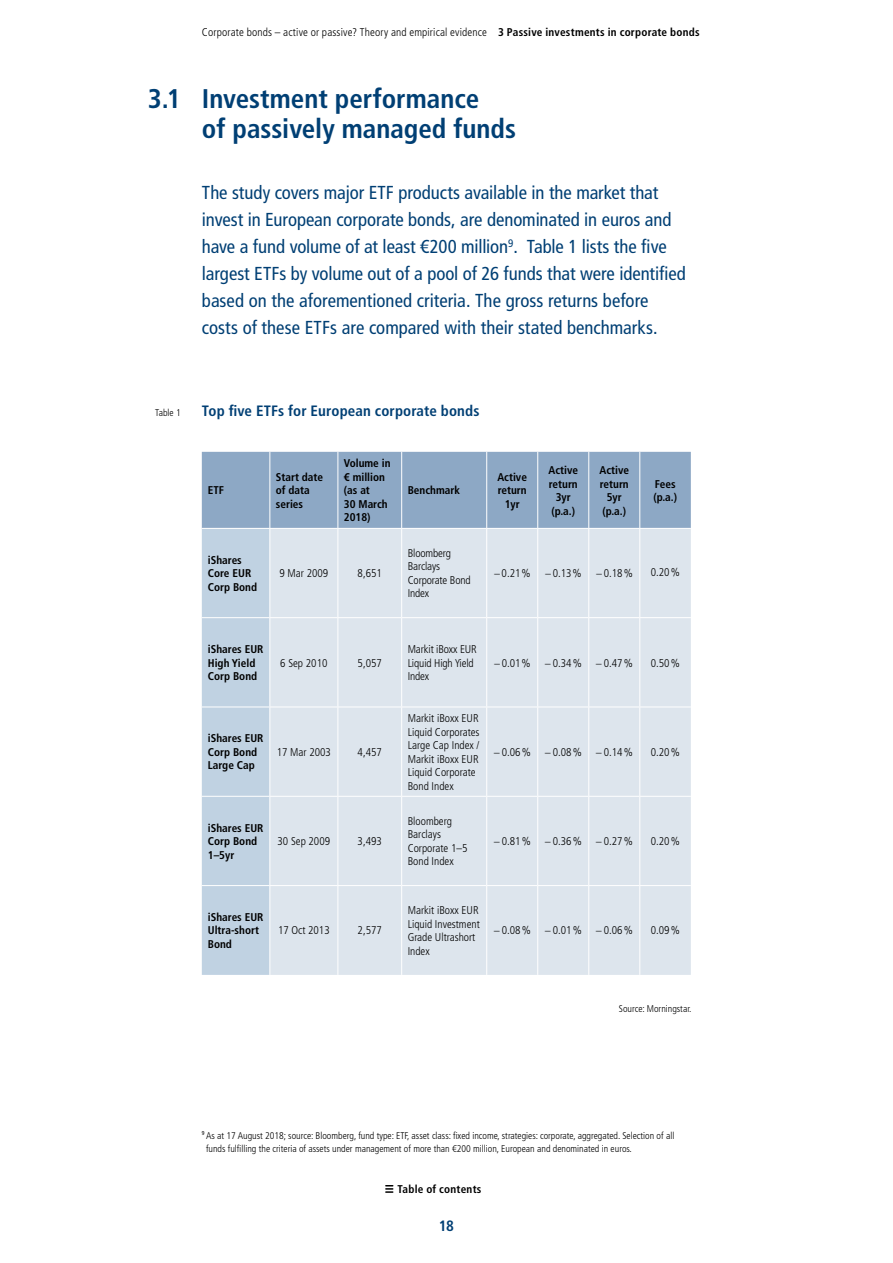
<style>
.page{position:relative;width:893px;height:1263px;background:#fff}
.page>*{position:absolute;margin:0;border:0;box-sizing:border-box;transform-origin:0 0}
.t1{font:700 condensed 27px/29.7px "Frutiger LT Std";color:#003f74}
.t2{font:condensed 18.75px/27.2px "Frutiger LT Std";letter-spacing:-.005em;color:#003f74}
.t3{font:700 condensed 15px "Frutiger LT Std";letter-spacing:.01em;color:#003f74}
.t4{font:300 condensed 11.25px/13.5px "Frutiger LT Std";color:#000}
.t5{font:700 condensed 11.25px/13.5px "Frutiger LT Std";color:#000}
.t6{font:700 condensed 11.25px "Frutiger LT Std";letter-spacing:.02em;color:#000}
.t7{font:300 condensed 9.75px/13.5px "Frutiger LT Std";color:#000}
.s1{font-weight:700}
</style>
<div class="page">
<svg style="left:386px;top:1185px;width:7px;height:8px"></svg>
<svg style="left:202px;top:452px;width:489px;height:523px;background:#cdd9e5"></svg>
<hr style="left:269px;top:452px;width:1px;height:76px;background:#fff">
<hr style="left:338px;top:452px;width:1px;height:76px;background:#fff">
<hr style="left:401px;top:452px;width:1px;height:76px;background:#fff">
<hr style="left:486px;top:452px;width:1px;height:76px;background:#fff">
<hr style="left:537px;top:452px;width:1px;height:76px;background:#fff">
<hr style="left:588px;top:452px;width:1px;height:76px;background:#fff">
<hr style="left:639px;top:452px;width:1px;height:76px;background:#fff">
<hr style="left:202px;top:528px;width:68px;height:1px;background:#fff">
<hr style="left:270px;top:528px;width:68px;height:1px;background:#fff">
<hr style="left:269px;top:529px;width:1px;height:88px;background:#fff">
<hr style="left:338px;top:528px;width:64px;height:1px;background:#fff">
<hr style="left:338px;top:529px;width:1px;height:88px;background:#fff">
<hr style="left:402px;top:528px;width:85px;height:1px;background:#fff">
<hr style="left:401px;top:529px;width:1px;height:88px;background:#fff">
<hr style="left:487px;top:528px;width:51px;height:1px;background:#fff">
<hr style="left:486px;top:529px;width:1px;height:88px;background:#fff">
<hr style="left:538px;top:528px;width:51px;height:1px;background:#fff">
<hr style="left:537px;top:529px;width:1px;height:88px;background:#fff">
<hr style="left:589px;top:528px;width:51px;height:1px;background:#fff">
<hr style="left:588px;top:529px;width:1px;height:88px;background:#fff">
<hr style="left:640px;top:528px;width:51px;height:1px;background:#fff">
<hr style="left:639px;top:529px;width:1px;height:88px;background:#fff">
<hr style="left:202px;top:617px;width:68px;height:1px;background:#fff">
<hr style="left:270px;top:617px;width:68px;height:1px;background:#fff">
<hr style="left:269px;top:618px;width:1px;height:89px;background:#fff">
<hr style="left:338px;top:617px;width:64px;height:1px;background:#fff">
<hr style="left:338px;top:618px;width:1px;height:89px;background:#fff">
<hr style="left:402px;top:617px;width:85px;height:1px;background:#fff">
<hr style="left:401px;top:618px;width:1px;height:89px;background:#fff">
<hr style="left:487px;top:617px;width:51px;height:1px;background:#fff">
<hr style="left:486px;top:618px;width:1px;height:89px;background:#fff">
<hr style="left:538px;top:617px;width:51px;height:1px;background:#fff">
<hr style="left:537px;top:618px;width:1px;height:89px;background:#fff">
<hr style="left:589px;top:617px;width:51px;height:1px;background:#fff">
<hr style="left:588px;top:618px;width:1px;height:89px;background:#fff">
<hr style="left:640px;top:617px;width:51px;height:1px;background:#fff">
<hr style="left:639px;top:618px;width:1px;height:89px;background:#fff">
<hr style="left:202px;top:707px;width:68px;height:1px;background:#fff">
<hr style="left:270px;top:707px;width:68px;height:1px;background:#fff">
<hr style="left:269px;top:707px;width:1px;height:89px;background:#fff">
<hr style="left:338px;top:707px;width:64px;height:1px;background:#fff">
<hr style="left:338px;top:707px;width:1px;height:89px;background:#fff">
<hr style="left:402px;top:707px;width:85px;height:1px;background:#fff">
<hr style="left:401px;top:707px;width:1px;height:89px;background:#fff">
<hr style="left:487px;top:707px;width:51px;height:1px;background:#fff">
<hr style="left:486px;top:707px;width:1px;height:89px;background:#fff">
<hr style="left:538px;top:707px;width:51px;height:1px;background:#fff">
<hr style="left:537px;top:707px;width:1px;height:89px;background:#fff">
<hr style="left:589px;top:707px;width:51px;height:1px;background:#fff">
<hr style="left:588px;top:707px;width:1px;height:89px;background:#fff">
<hr style="left:640px;top:707px;width:51px;height:1px;background:#fff">
<hr style="left:639px;top:707px;width:1px;height:89px;background:#fff">
<hr style="left:202px;top:796px;width:68px;height:1px;background:#fff">
<hr style="left:270px;top:796px;width:68px;height:1px;background:#fff">
<hr style="left:269px;top:797px;width:1px;height:88px;background:#fff">
<hr style="left:338px;top:796px;width:64px;height:1px;background:#fff">
<hr style="left:338px;top:797px;width:1px;height:88px;background:#fff">
<hr style="left:402px;top:796px;width:85px;height:1px;background:#fff">
<hr style="left:401px;top:797px;width:1px;height:88px;background:#fff">
<hr style="left:487px;top:796px;width:51px;height:1px;background:#fff">
<hr style="left:486px;top:797px;width:1px;height:88px;background:#fff">
<hr style="left:538px;top:796px;width:51px;height:1px;background:#fff">
<hr style="left:537px;top:797px;width:1px;height:88px;background:#fff">
<hr style="left:589px;top:796px;width:51px;height:1px;background:#fff">
<hr style="left:588px;top:797px;width:1px;height:88px;background:#fff">
<hr style="left:640px;top:796px;width:51px;height:1px;background:#fff">
<hr style="left:639px;top:797px;width:1px;height:88px;background:#fff">
<hr style="left:202px;top:885px;width:68px;height:1px;background:#fff">
<hr style="left:270px;top:885px;width:68px;height:1px;background:#fff">
<hr style="left:269px;top:886px;width:1px;height:89px;background:#fff">
<hr style="left:338px;top:885px;width:64px;height:1px;background:#fff">
<hr style="left:338px;top:886px;width:1px;height:89px;background:#fff">
<hr style="left:402px;top:885px;width:85px;height:1px;background:#fff">
<hr style="left:401px;top:886px;width:1px;height:89px;background:#fff">
<hr style="left:487px;top:885px;width:51px;height:1px;background:#fff">
<hr style="left:486px;top:886px;width:1px;height:89px;background:#fff">
<hr style="left:538px;top:885px;width:51px;height:1px;background:#fff">
<hr style="left:537px;top:886px;width:1px;height:89px;background:#fff">
<hr style="left:589px;top:885px;width:51px;height:1px;background:#fff">
<hr style="left:588px;top:886px;width:1px;height:89px;background:#fff">
<hr style="left:640px;top:885px;width:51px;height:1px;background:#fff">
<hr style="left:639px;top:886px;width:1px;height:89px;background:#fff">
<p class="t4" style="left:202px;top:26px;width:499px">Corporate bonds – active or passive? Theory and empirical evidence <span class="s1">3 Passive investments in corporate bonds</span></p>
<h1 class="t1" style="left:202px;top:84px;width:316px;text-indent:-54px">3.1 Investment performance<br>of passively managed funds</h1>
<p class="t2" style="left:202px;top:179px;width:485px">The study covers major ETF products available in the market that invest in European corporate bonds, are denominated in euros and have a fund volume of at least €200 million<sup>9</sup>. Table 1 lists the five largest ETFs by volume out of a pool of 26 funds that were identified based on the aforementioned criteria. The gross returns before costs of these ETFs are compared with their stated benchmarks.</p>
<p class="t7" style="left:155px;top:406px;width:27px">Table 1</p>
<h3 class="t3" style="left:202px;top:402px;width:279px">Top five ETFs for European corporate bonds</h3>
<p class="t5" style="left:208px;top:484px;width:18px">ETF</p>
<p class="t5" style="left:208px;top:553px;width:51px">iShares<br>Core EUR<br>Corp Bond</p>
<p class="t5" style="left:276px;top:470px;width:49px">Start date of data series</p>
<p class="t5" style="left:344px;top:457px;width:48px">Volume in € million (as at<br>30 March<br>2018)</p>
<p class="t4" style="left:279px;top:567px;width:50px">9 Mar 2009</p>
<p class="t4" style="left:358px;top:567px;width:26px">8,651</p>
<p class="t5" style="left:408px;top:484px;width:54px">Benchmark</p>
<p class="t4" style="left:408px;top:546px;width:65px">Bloomberg<br>Barclays<br>Corporate Bond<br>Index</p>
<p class="t5" style="left:497px;top:470px;width:31px;text-align:center">Active return<br>1yr</p>
<p class="t5" style="left:548px;top:463px;width:31px;text-align:center">Active return<br>3yr (p.a.)</p>
<p class="t5" style="left:599px;top:463px;width:31px;text-align:center">Active return<br>5yr (p.a.)</p>
<p class="t5" style="left:653px;top:477px;width:25px">Fees (p.a.)</p>
<p class="t4" style="left:494px;top:567px;width:141px">−0.21% −0.13% −0.18%</p>
<p class="t4" style="left:651px;top:566px;width:31px">0.20%</p>
<p class="t5" style="left:208px;top:642px;width:57px">iShares EUR<br>High Yield<br>Corp Bond</p>
<p class="t4" style="left:280px;top:656px;width:49px">6 Sep 2010</p>
<p class="t4" style="left:358px;top:656px;width:26px">5,057</p>
<p class="t5" style="left:208px;top:732px;width:57px">iShares EUR<br>Corp Bond<br>Large Cap</p>
<p class="t4" style="left:277px;top:745px;width:56px">17 Mar 2003</p>
<p class="t4" style="left:358px;top:745px;width:26px">4,457</p>
<p class="t5" style="left:208px;top:821px;width:57px">iShares EUR<br>Corp Bond<br>1–5yr</p>
<p class="t4" style="left:278px;top:835px;width:54px">30 Sep 2009</p>
<p class="t4" style="left:358px;top:835px;width:26px">3,493</p>
<p class="t5" style="left:208px;top:910px;width:57px">iShares EUR<br>Ultra-short<br>Bond</p>
<p class="t4" style="left:278px;top:924px;width:53px">17 Oct 2013</p>
<p class="t4" style="left:358px;top:924px;width:26px">2,577</p>
<p class="t4" style="left:408px;top:642px;width:71px">Markit iBoxx EUR<br>Liquid High Yield<br>Index</p>
<p class="t4" style="left:408px;top:712px;width:73px">Markit iBoxx EUR<br>Liquid Corporates<br>Large Cap Index /<br>Markit iBoxx EUR<br>Liquid Corporate<br>Bond Index</p>
<p class="t4" style="left:408px;top:814px;width:61px">Bloomberg<br>Barclays<br>Corporate 1–5<br>Bond Index</p>
<p class="t4" style="left:494px;top:656px;width:141px">−0.01% −0.34% −0.47%</p>
<p class="t4" style="left:651px;top:656px;width:31px">0.50%</p>
<p class="t4" style="left:494px;top:745px;width:141px">−0.06% −0.08% −0.14%</p>
<p class="t4" style="left:651px;top:745px;width:31px">0.20%</p>
<p class="t4" style="left:494px;top:835px;width:141px">−0.81% −0.36% −0.27%</p>
<p class="t4" style="left:651px;top:835px;width:31px">0.20%</p>
<p class="t4" style="left:408px;top:904px;width:74px">Markit iBoxx EUR<br>Liquid Investment<br>Grade Ultrashort<br>Index</p>
<p class="t4" style="left:494px;top:924px;width:141px">−0.08% −0.01% −0.06%</p>
<p class="t4" style="left:651px;top:924px;width:31px">0.09%</p>
<p class="t7" style="left:619px;top:1002px;width:74px">Source: Morningstar.</p>
<p class="t7" style="left:206px;top:1128px;width:470px;text-indent:-4px"><sup>9</sup> As at 17 August 2018; source: Bloomberg, fund type: ETF, asset class: fixed income, strategies: corporate, aggregated. Selection of all funds fulfilling the criteria of assets under management of more than €200 million, European and denominated in euros.</p>
<p class="t6" style="left:397px;top:1182px;width:86px">Table of contents</p>
<h3 class="t3" style="left:439px;top:1216px;width:17px">18</h3>
</div>
